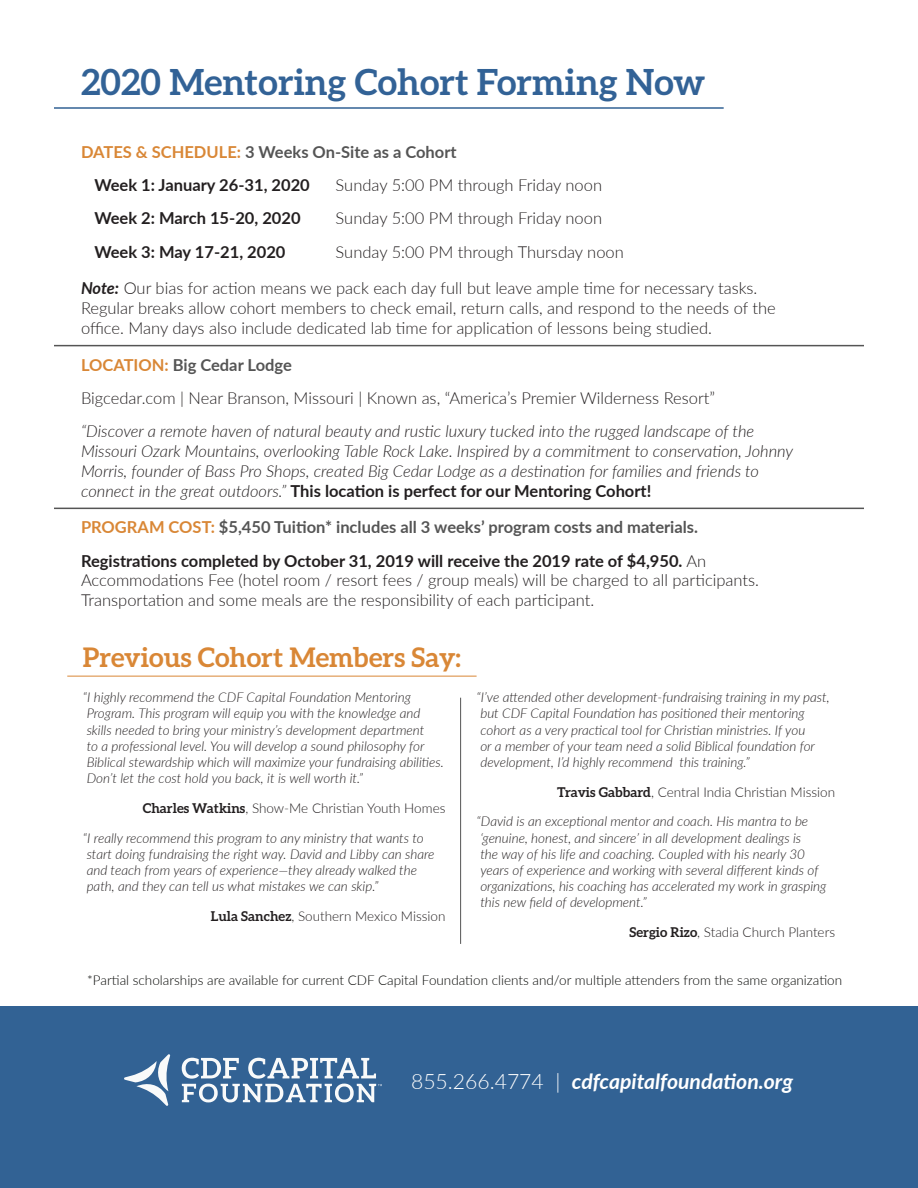
<style>
.page{position:relative;width:918px;height:1188px;background:#fff}
.page>*{position:absolute;margin:0;border:0;box-sizing:border-box;transform-origin:0 0}
.t1{font:700 36px "Aleo";color:#326296}
.t2{font:700 27px "Aleo";color:#d98736}
.t3{font:italic 700 21.15px "Lato";color:#fff}
.t4{font:300 16.5px/19.8px "Lato";color:#231f20}
.t5{font:italic 300 16.5px/19.8px "Lato";color:#231f20}
.t6{font:700 16.5px "Lato";color:#555}
.t7{font:700 16.5px "Lato";color:#231f20}
.t8{font:italic 300 13.5px/16.2px "Lato";color:#231f20}
.t9{font:300 13.5px "Lato";color:#040503}
.t10{font:300 13.5px "Lato";color:#231f20}
.s1{color:#d98736}
.s2{font-weight:700;font-style:italic}
.s3{font-weight:700;font-style:normal}
.s4{font-weight:700}
.s5{font-family:"Aleo";font-weight:700}
.s6{font-family:"Aleo";font-weight:700;font-style:normal}
.s7{font-style:normal}
.s8{font-weight:300;font-style:normal}
</style>
<div class="page">
<div style="left:1px;top:1007px;width:917px;height:181px;background:#326294"></div>
<svg style="left:125px;top:1054px;width:45px;height:52px"></svg>
<svg style="left:182px;top:1058px;width:200px;height:44px"></svg>
<hr style="left:54px;top:107px;width:670px;height:2px;background:#326294">
<hr style="left:54px;top:345px;width:810px;height:1px;background:#555">
<hr style="left:54px;top:508px;width:810px;height:1px;background:#555">
<hr style="left:67px;top:676px;width:410px;height:1px;background:#d98736">
<hr style="left:460px;top:698px;width:1px;height:246px;background:#555">
<p class="t1" style="left:81px;top:62px;width:626px">2020 Mentoring Cohort Forming Now</p>
<p class="t6" style="left:81px;top:140px;width:377px"><span class="s1">DATES &amp; SCHEDULE:</span> 3 Weeks On-Site as a Cohort</p>
<p class="t7" style="left:94px;top:173px;width:217px">Week 1: January 26-31, 2020</p>
<p class="t7" style="left:94px;top:206px;width:208px">Week 2: March 15-20, 2020</p>
<p class="t7" style="left:94px;top:239px;width:193px">Week 3: May 17-21, 2020</p>
<p class="t4" style="left:336px;top:175px;width:268px">Sunday 5:00 PM through Friday noon</p>
<p class="t4" style="left:336px;top:208px;width:268px">Sunday 5:00 PM through Friday noon</p>
<p class="t4" style="left:336px;top:241px;width:290px">Sunday 5:00 PM through Thursday noon</p>
<p class="t4" style="left:81px;top:278px;width:696px"><span class="s2">Note:</span> Our bias for action means we pack each day full but leave ample time for necessary tasks.<br>Regular breaks allow cohort members to check email, return calls, and respond to the needs of the office. Many days also include dedicated lab time for application of lessons being studied.</p>
<p class="t6" style="left:81px;top:352px;width:212px"><span class="s1">LOCATION:</span> Big Cedar Lodge</p>
<p class="t4" style="left:81px;top:387px;width:636px">Bigcedar.com | Near Branson, Missouri | Known as, “America’s Premier Wilderness Resort”</p>
<p class="t5" style="left:81px;top:421px;width:714px">“Discover a remote haven of natural beauty and rustic luxury tucked into the rugged landscape of the Missouri Ozark Mountains, overlooking Table Rock Lake. Inspired by a commitment to conservation, Johnny Morris, founder of Bass Pro Shops, created Big Cedar Lodge as a destination for families and friends to connect in the great outdoors.” <span class="s3">This location is perfect for our Mentoring Cohort!</span></p>
<p class="t6" style="left:81px;top:515px;width:619px"><span class="s1">PROGRAM COST:</span> $5,450 Tuition* includes all 3 weeks’ program costs and materials.</p>
<p class="t4" style="left:81px;top:550px;width:680px"><span class="s4">Registrations completed by October 31, 2019 will receive the 2019 rate of $4,950.</span> An<br>Accommodations Fee (hotel room / resort fees / group meals) will be charged to all participants.<br>Transportation and some meals are the responsibility of each participant.</p>
<p class="t2" style="left:83px;top:642px;width:380px">Previous Cohort Members Say:</p>
<p class="t8" style="left:83px;top:689px;width:362px">“I highly recommend the CDF Capital Foundation Mentoring Program. This program will equip you with the knowledge and skills needed to bring your ministry’s development department<br>to a professional level. You will develop a sound philosophy for Biblical stewardship which will maximize your fundraising abilities.<br>Don’t let the cost hold you back, it is well worth it.”</p>
<p class="t10" style="left:143px;top:799px;width:304px"><span class="s5">Charles Watkins</span>, Show-Me Christian Youth Homes</p>
<p class="t8" style="left:83px;top:829px;width:353px">“I really recommend this program to any ministry that wants to start doing fundraising the right way. David and Libby can share and teach from years of experience—they already walked the path, and they can tell us what mistakes we can skip.”</p>
<p class="t10" style="left:211px;top:907px;width:236px"><span class="s5">Lula Sanchez</span>, Southern Mexico Mission</p>
<p class="t8" style="left:477px;top:689px;width:355px">“I’ve attended other development-fundraising training in my past, but CDF Capital Foundation has positioned their mentoring cohort as a very practical tool for Christian ministries. If you<br>or a member of your team need a solid Biblical foundation for development, I’d highly recommend this training.”</p>
<p class="t8" style="left:477px;top:776px;width:360px;line-height:29.7px;text-indent:80px"><span class="s6">Travis Gabbard</span><span class="s7">, Central India Christian Mission </span>“David is an exceptional mentor and coach. His mantra to be</p>
<p class="t8" style="left:480px;top:829px;width:348px">‘genuine, honest, and sincere’ in all development dealings is<br>the way of his life and coaching. Coupled with his nearly 30 years of experience and working with several different kinds of organizations, his coaching has accelerated my work in grasping this new field of development.”</p>
<p class="t10" style="left:629px;top:923px;width:207px"><span class="s5">Sergio Rizo</span>, Stadia Church Planters</p>
<p class="t9" style="left:87px;top:971px;width:757px">*Partial scholarships are available for current CDF Capital Foundation clients and/or multiple attenders from the same organization</p>
<p class="t3" style="left:411px;top:1066px;width:383px"><span class="s8">855.266.4774 |</span> cdfcapitalfoundation.org</p>
</div>
